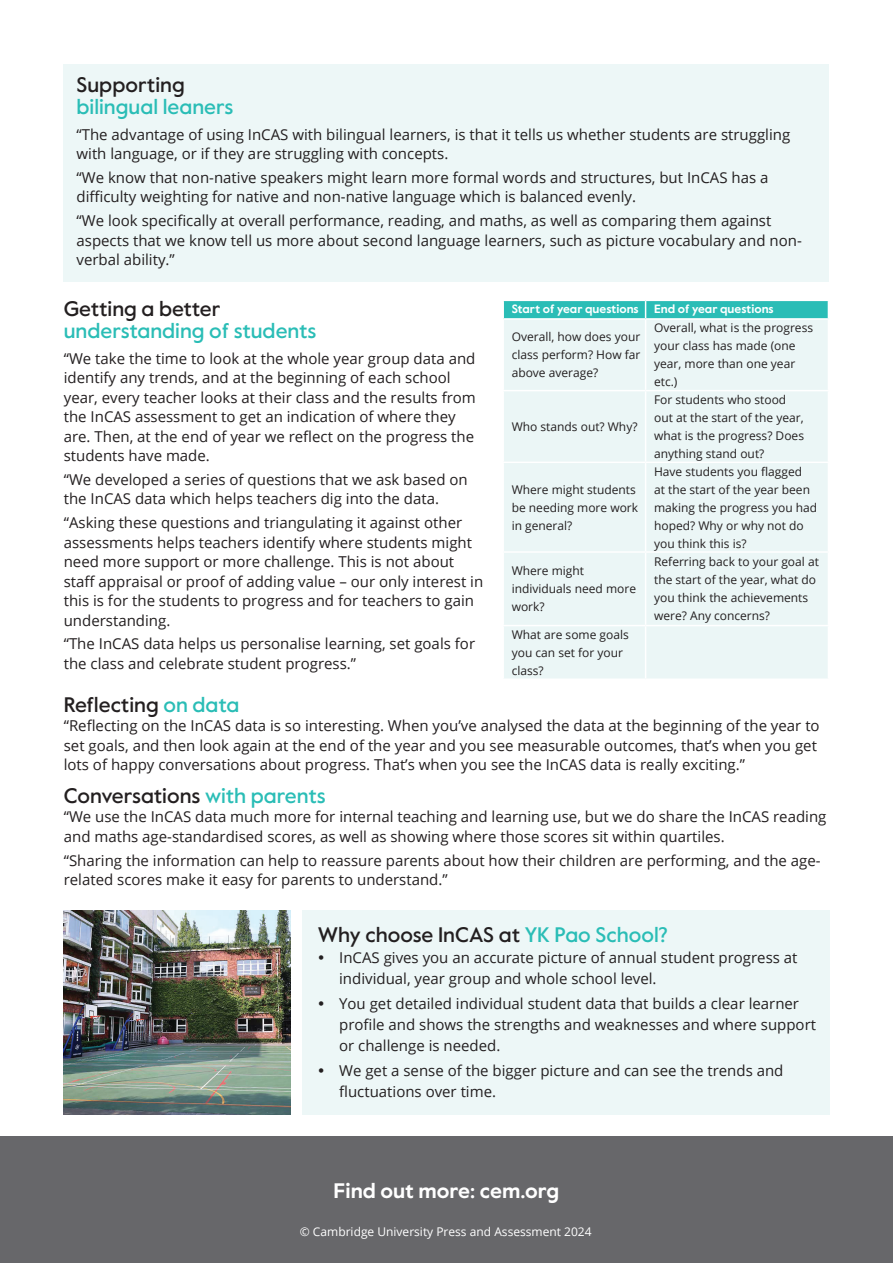
<style>
.page{position:relative;width:893px;height:1263px;background:#fff}
.page>*{position:absolute;margin:0;border:0;box-sizing:border-box;transform-origin:0 0}
.t1{font:500 21px "Value Sans Pro";color:#231f20}
.t2{font:500 21px "Value Sans Pro";color:#2abdb6}
.t3{font:700 21px "Value Sans Pro";color:#fff}
.t4{font:15px/19.5px "Open Sans";color:#231f20}
.t5{font:12px/18px "Open Sans";color:#231f20}
.t6{font:12px "Open Sans";color:#fff}
.t7{font:700 12px "Value Sans Pro";color:#fff}
.s1{color:#2abdb6}
</style>
<div class="page">
<div style="left:302px;top:910px;width:527px;height:204px;background:#ebf6f6"></div>
<div style="left:64px;top:64px;width:765px;height:218px;background:#ebf6f6"></div>
<div style="left:0;top:1136px;width:893px;height:127px;background:#67676a"></div>
<img style="left:64px;top:910px;width:227px;height:204px">
<div style="left:504px;top:320px;width:324px;height:358px;background:#ebf6f6"></div>
<svg style="left:503px;top:300px;width:325px;height:18px;background:#38c1ba"></svg>
<hr style="left:645px;top:320px;width:1px;height:70px;background:#fff">
<hr style="left:502px;top:390px;width:144px;height:1px;background:#fff">
<hr style="left:646px;top:390px;width:183px;height:1px;background:#fff">
<hr style="left:645px;top:391px;width:1px;height:71px;background:#fff">
<hr style="left:502px;top:462px;width:144px;height:1px;background:#fff">
<hr style="left:646px;top:462px;width:183px;height:1px;background:#fff">
<hr style="left:645px;top:463px;width:1px;height:88px;background:#fff">
<hr style="left:502px;top:551px;width:144px;height:2px;background:#fff">
<hr style="left:646px;top:551px;width:183px;height:2px;background:#fff">
<hr style="left:645px;top:553px;width:1px;height:72px;background:#fff">
<hr style="left:502px;top:625px;width:144px;height:1px;background:#fff">
<hr style="left:646px;top:625px;width:183px;height:1px;background:#fff">
<hr style="left:645px;top:626px;width:1px;height:52px;background:#fff">
<h1 class="t1" style="left:77px;top:72px;width:110px">Supporting</h1>
<h1 class="t2" style="left:77px;top:94px;width:158px">bilingual leaners</h1>
<p class="t4" style="left:77px;top:124px;width:715px">“The advantage of using InCAS with bilingual learners, is that it tells us whether students are struggling with language, or if they are struggling with concepts.</p>
<p class="t4" style="left:77px;top:167px;width:693px">“We know that non-native speakers might learn more formal words and structures, but InCAS has a difficulty weighting for native and non-native language which is balanced evenly.</p>
<p class="t4" style="left:77px;top:211px;width:727px">“We look specifically at overall performance, reading, and maths, as well as comparing them against aspects that we know tell us more about second language learners, such as picture vocabulary and non&shy;verbal ability.”</p>
<p class="t7" style="left:512px;top:301px;width:129px">Start of year questions</p>
<p class="t7" style="left:654px;top:301px;width:121px">End of year questions</p>
<p class="t5" style="left:512px;top:328px;width:130px;text-align:justify">Overall, how does your class perform? How far above average?</p>
<p class="t5" style="left:654px;top:319px;width:161px">Overall, what is the progress your class has made (one year, more than one year etc.)</p>
<p class="t5" style="left:512px;top:417px;width:127px">Who stands out? Why?</p>
<h1 class="t1" style="left:64px;top:296px;width:158px">Getting a better</h1>
<h1 class="t2" style="left:64px;top:318px;width:254px">understanding of students</h1>
<p class="t4" style="left:64px;top:348px;width:414px">“We take the time to look at the whole year group data and identify any trends, and at the beginning of each school year, every teacher looks at their class and the results from the InCAS assessment to get an indication of where they are. Then, at the end of year we reflect on the progress the students have made.</p>
<p class="t4" style="left:64px;top:469px;width:405px">“We developed a series of questions that we ask based on the InCAS data which helps teachers dig into the data.</p>
<p class="t4" style="left:64px;top:512px;width:421px">“Asking these questions and triangulating it against other assessments helps teachers identify where students might need more support or more challenge. This is not about staff appraisal or proof of adding value – our only interest in this is for the students to progress and for teachers to gain understanding.</p>
<p class="t4" style="left:64px;top:634px;width:413px">“The InCAS data helps us personalise learning, set goals for the class and celebrate student progress.”</p>
<p class="t5" style="left:654px;top:390px;width:151px">For students who stood out at the start of the year, what is the progress? Does anything stand out?</p>
<p class="t5" style="left:654px;top:462px;width:165px">Have students you flagged<br>at the start of the year been making the progress you had hoped? Why or why not do you think this is?</p>
<p class="t5" style="left:512px;top:480px;width:128px">Where might students be needing more work in general?</p>
<p class="t5" style="left:512px;top:562px;width:126px">Where might individuals need more work?</p>
<p class="t5" style="left:654px;top:553px;width:166px">Referring back to your goal at the start of the year, what do you think the achievements were? Any concerns?</p>
<p class="t5" style="left:512px;top:625px;width:119px">What are some goals you can set for your class?</p>
<h1 class="t1" style="left:64px;top:692px;width:177px">Reflecting <span class="s1">on data</span></h1>
<p class="t4" style="left:64px;top:716px;width:757px">“Reflecting on the InCAS data is so interesting. When you’ve analysed the data at the beginning of the year to set goals, and then look again at the end of the year and you see measurable outcomes, that’s when you get lots of happy conversations about progress. That’s when you see the InCAS data is really exciting.”</p>
<h1 class="t1" style="left:64px;top:783px;width:263px">Conversations <span class="s1">with parents</span></h1>
<p class="t4" style="left:64px;top:807px;width:764px">“We use the InCAS data much more for internal teaching and learning use, but we do share the InCAS reading and maths age-standardised scores, as well as showing where those scores sit within quartiles.</p>
<p class="t4" style="left:64px;top:850px;width:758px">“Sharing the information can help to reassure parents about how their children are performing, and the age&shy;related scores make it easy for parents to understand.”</p>
<h1 class="t1" style="left:318px;top:922px;width:352px">Why choose InCAS at <span class="s1">YK Pao School?</span></h1>
<p class="t4" style="left:339px;top:946px;width:460px;line-height:21px">InCAS gives you an accurate picture of annual student progress at individual, year group and whole school level.</p>
<p class="t4" style="left:339px;top:992px;width:478px;line-height:21px">You get detailed individual student data that builds a clear learner profile and shows the strengths and weaknesses and where support or challenge is needed.</p>
<p class="t4" style="left:339px;top:1060px;width:446px;line-height:21px">We get a sense of the bigger picture and can see the trends and fluctuations over time.</p>
<h1 class="t3" style="left:334px;top:1178px;width:227px">Find out more: cem.org</h1>
<p class="t6" style="left:300px;top:1223px;width:293px">© Cambridge University Press and Assessment 2024</p>
</div>
